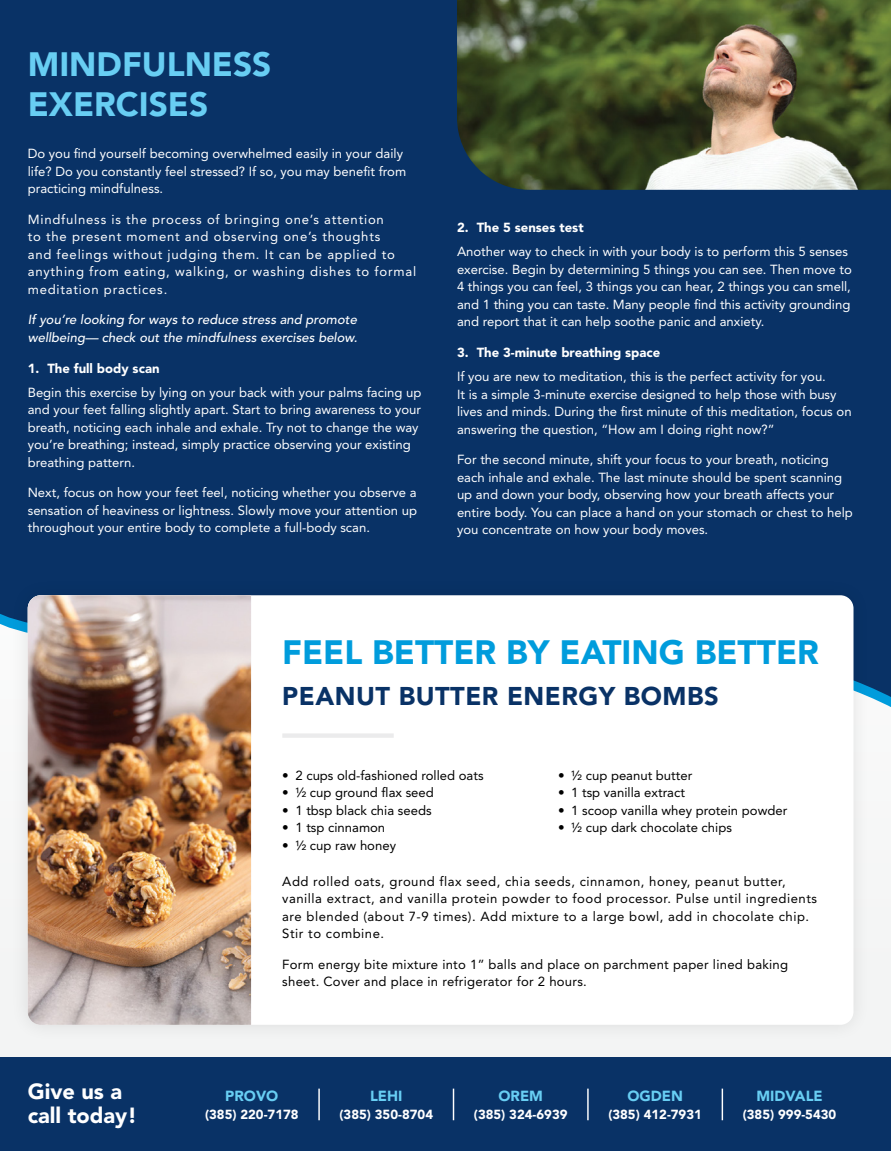
<style>
.page{position:relative;width:891px;height:1151px;background:#fff}
.page>*{position:absolute;margin:0;border:0;box-sizing:border-box;transform-origin:0 0}
.t1{font:900 33.52px "Avenir LT Std";color:#009cdc}
.t2{font:900 33.52px/39.4px "Avenir LT Std";color:#68cef3}
.t3{font:900 25.43px "Avenir LT Std";letter-spacing:.02em;color:#093266}
.t4{font:900 21.82px/23.8px "Avenir LT Std";color:#fff}
.t5{font:900 14.62px "Avenir LT Std";color:#68cef3}
.t6{font:13.05px/17.6px "Avenir LT Std";color:#fff}
.t7{font:13.05px/17.6px "Avenir LT Std";letter-spacing:.04em;color:#000}
.t8{font:13.05px/17.6px "Avenir LT Std";letter-spacing:.06em;color:#fff}
.t9{font:13.05px "Avenir LT Std";color:#000}
.t10{font:13.05px/17.6px "Avenir LT Std";letter-spacing:.02em;color:#000}
.t11{font:italic 500 13.05px/17.6px "Avenir LT Std";color:#fff}
.t12{font:900 13.05px "Avenir LT Std";color:#fff}
.s1{font-weight:900}
</style>
<div class="page">
<div style="left:0;top:424px;width:891px;height:633px;background:#f3f4f4"></div>
<div style="left:0;top:0;width:891px;height:701px;background:#093266"></div>
<div style="left:0;top:1057px;width:891px;height:93px;background:#093266"></div>
<img style="left:457px;top:0;width:434px;height:190px">
<div style="left:9px;top:576px;width:863px;height:467px;background:#000;opacity:.1"></div>
<div style="left:28px;top:595px;width:826px;height:429px;background:#fff;border-radius:13px"></div>
<img style="left:28px;top:595px;width:223px;height:429px">
<hr style="left:453px;top:1088px;width:1px;height:31px;background:#fff">
<hr style="left:318px;top:1088px;width:2px;height:31px;background:#fff">
<hr style="left:587px;top:1088px;width:2px;height:31px;background:#fff">
<hr style="left:722px;top:1088px;width:1px;height:31px;background:#fff">
<hr style="left:282px;top:733px;width:112px;height:4px;background:#ebebec">
<p class="t2" style="left:28px;top:45px;width:245px">MINDFULNESS<br>EXERCISES</p>
<p class="t6" style="left:28px;top:145px;width:380px">Do you find yourself becoming overwhelmed easily in your daily life? Do you constantly feel stressed? If so, you may benefit from practicing mindfulness.</p>
<p class="t8" style="left:28px;top:211px;width:390px">Mindfulness is the process of bringing one’s attention<br>to the present moment and observing one’s thoughts<br>and feelings without judging them. It can be applied to anything from eating, walking, or washing dishes to formal meditation practices.</p>
<p class="t11" style="left:28px;top:311px;width:331px">If you’re looking for ways to reduce stress and promote wellbeing— check out the mindfulness exercises below.</p>
<p class="t6" style="left:28px;top:356px;width:395px;line-height:24.1px"><span class="s1">1. The full body scan<br></span>Begin this exercise by lying on your back with your palms facing up</p>
<p class="t6" style="left:28px;top:401px;width:395px">and your feet falling slightly apart. Start to bring awareness to your breath, noticing each inhale and exhale. Try not to change the way you’re breathing; instead, simply practice observing your existing breathing pattern.</p>
<p class="t6" style="left:28px;top:484px;width:391px;text-align:justify">Next, focus on how your feet feel, noticing whether you observe a sensation of heaviness or lightness. Slowly move your attention up throughout your entire body to complete a full-body scan.</p>
<p class="t6" style="left:457px;top:216px;width:393px;line-height:24.1px"><span class="s1">2. The 5 senses test<br></span>Another way to check in with your body is to perform this 5 senses</p>
<p class="t6" style="left:457px;top:261px;width:396px;text-align:justify">exercise. Begin by determining 5 things you can see. Then move to 4 things you can feel, 3 things you can hear, 2 things you can smell, and 1 thing you can taste. Many people find this activity grounding and report that it can help soothe panic and anxiety.</p>
<p class="t6" style="left:457px;top:340px;width:370px;line-height:24.1px"><span class="s1">3. The 3-minute breathing space<br></span>If you are new to meditation, this is the perfect activity for you.</p>
<p class="t6" style="left:457px;top:385px;width:396px">It is a simple 3-minute exercise designed to help those with busy lives and minds. During the first minute of this meditation, focus on answering the question, “How am I doing right now?”</p>
<p class="t6" style="left:457px;top:451px;width:397px">For the second minute, shift your focus to your breath, noticing each inhale and exhale. The last minute should be spent scanning up and down your body, observing how your breath affects your entire body. You can place a hand on your stomach or chest to help you concentrate on how your body moves.</p>
<p class="t1" style="left:282px;top:631px;width:538px">FEEL BETTER BY EATING BETTER</p>
<p class="t3" style="left:282px;top:680px;width:438px">PEANUT BUTTER ENERGY BOMBS</p>
<p class="t9" style="left:282px;top:767px;width:203px">• 2 cups old-fashioned rolled oats</p>
<p class="t9" style="left:282px;top:785px;width:153px">• ½ cup ground flax seed</p>
<p class="t9" style="left:282px;top:802px;width:151px">• 1 tbsp black chia seeds</p>
<p class="t9" style="left:282px;top:819px;width:104px">• 1 tsp cinnamon</p>
<p class="t9" style="left:282px;top:837px;width:115px">• ½ cup raw honey</p>
<p class="t9" style="left:558px;top:767px;width:136px">• ½ cup peanut butter</p>
<p class="t9" style="left:558px;top:785px;width:128px">• 1 tsp vanilla extract</p>
<p class="t9" style="left:558px;top:802px;width:231px">• 1 scoop vanilla whey protein powder</p>
<p class="t9" style="left:558px;top:819px;width:175px">• ½ cup dark chocolate chips</p>
<p class="t4" style="left:28px;top:1079px;width:111px">Give us a call today!</p>
<p class="t7" style="left:282px;top:872px;width:536px">Add rolled oats, ground flax seed, chia seeds, cinnamon, honey, peanut butter, vanilla extract, and vanilla protein powder to food processor. Pulse until ingredients are blended (about 7-9 times). Add mixture to a large bowl, add in chocolate chip.<br>Stir to combine.</p>
<p class="t10" style="left:282px;top:955px;width:507px">Form energy bite mixture into 1” balls and place on parchment paper lined baking sheet. Cover and place in refrigerator for 2 hours.</p>
<p class="t5" style="left:225px;top:1087px;width:55px">PROVO</p>
<p class="t12" style="left:205px;top:1105px;width:95px">(385) 220-7178</p>
<p class="t5" style="left:370px;top:1087px;width:34px">LEHI</p>
<p class="t12" style="left:340px;top:1105px;width:95px">(385) 350-8704</p>
<p class="t5" style="left:498px;top:1087px;width:46px">OREM</p>
<p class="t12" style="left:474px;top:1105px;width:95px">(385) 324-6939</p>
<p class="t5" style="left:627px;top:1087px;width:57px">OGDEN</p>
<p class="t12" style="left:608px;top:1105px;width:95px">(385) 412-7931</p>
<p class="t5" style="left:756px;top:1087px;width:68px">MIDVALE</p>
<p class="t12" style="left:743px;top:1105px;width:95px">(385) 999-5430</p>
</div>
